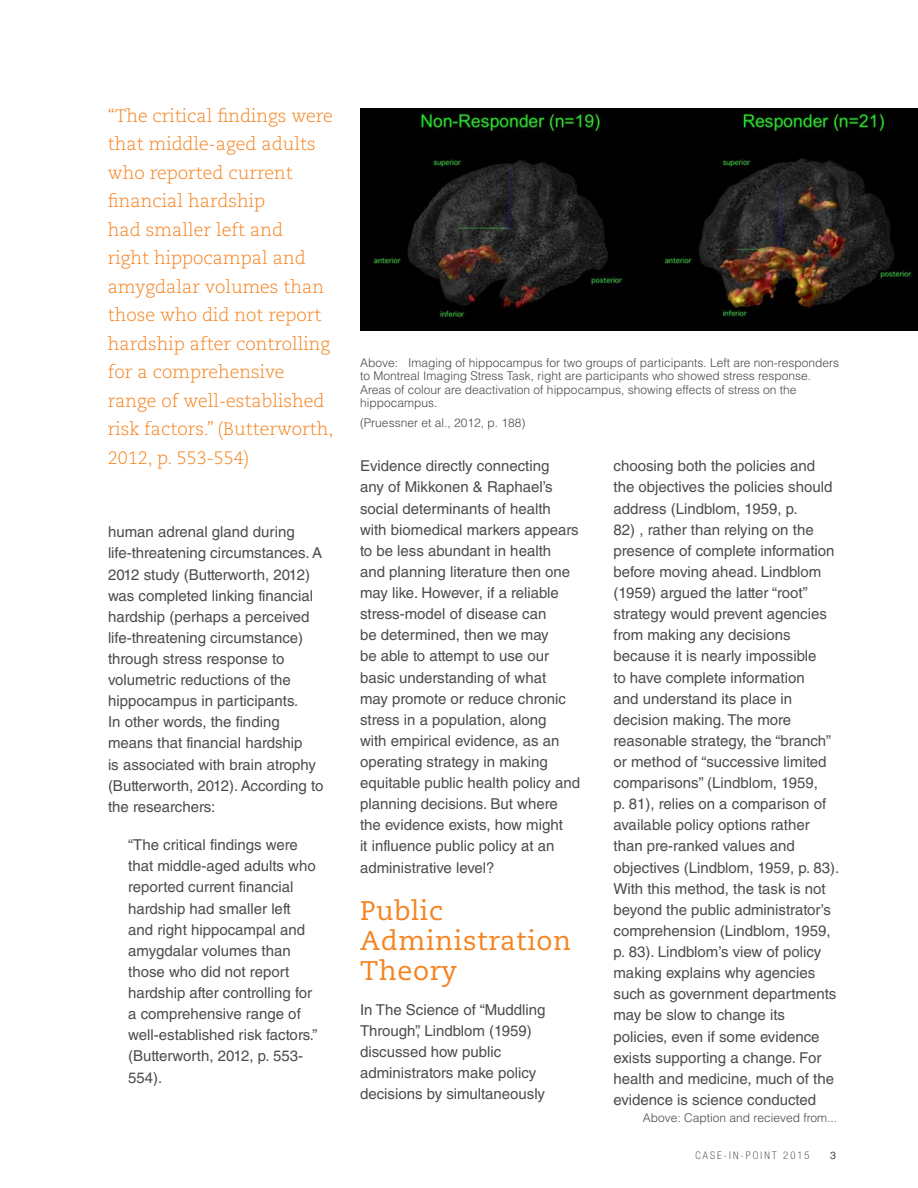
<style>
.page{position:relative;width:918px;height:1188px;background:#fff}
.page>*{position:absolute;margin:0;border:0;box-sizing:border-box;transform-origin:0 0}
.t1{font:27px/30px "Caecilia LT Std";letter-spacing:.025em;color:#f58320}
.t2{font:300 18px/28.5px "Caecilia LT Std";color:#f58320}
.t3{font:15px/21.1px "Helvetica LT Std";color:#4b4c4d}
.t4{font:300 12px/13.5px "Helvetica LT Std";color:#474a47}
.t5{font:100 condensed 10.5px "Helvetica Neue LT Std";letter-spacing:.2em;color:#231f20}
.t6{font:10.5px "Helvetica LT Std";color:#474a47}
</style>
<div class="page">
<img style="left:360px;top:108px;width:558px;height:222px">
<p class="t2" style="left:108px;top:102px;width:227px">“The critical findings were that middle-aged adults who reported current financial hardship<br>had smaller left and<br>right hippocampal and amygdalar volumes than those who did not report hardship after controlling for a comprehensive range of well-established risk factors.” (Butterworth,<br>2012, p. 553-554)</p>
<p class="t3" style="left:108px;top:521px;width:217px">human adrenal gland during life-threatening circumstances. A<br>2012 study (Butterworth, 2012) was completed linking financial hardship (perhaps a perceived life-threatening circumstance) through stress response to volumetric reductions of the hippocampus in participants.<br>In other words, the finding means that financial hardship<br>is associated with brain atrophy (Butterworth, 2012). According to the researchers:</p>
<p class="t3" style="left:128px;top:834px;width:191px">“The critical findings were that middle-aged adults who reported current financial hardship had smaller left and right hippocampal and amygdalar volumes than those who did not report hardship after controlling for a comprehensive range of well-established risk factors.” (Butterworth, 2012, p. 553-<br>554).</p>
<p class="t4" style="left:360px;top:355px;width:481px">Above: Imaging of hippocampus for two groups of participants. Left are non-responders to Montreal Imaging Stress Task, right are participants who showed stress response.<br>Areas of colour are deactivation of hippocampus, showing effects of stress on the hippocampus.</p>
<p class="t4" style="left:360px;top:416px;width:167px">(Pruessner et al., 2012, p. 188)</p>
<p class="t3" style="left:360px;top:455px;width:222px">Evidence directly connecting<br>any of Mikkonen &amp; Raphael’s social determinants of health with biomedical markers appears to be less abundant in health<br>and planning literature then one may like. However, if a reliable stress-model of disease can<br>be determined, then we may<br>be able to attempt to use our basic understanding of what<br>may promote or reduce chronic stress in a population, along<br>with empirical evidence, as an operating strategy in making equitable public health policy and planning decisions. But where the evidence exists, how might<br>it influence public policy at an administrative level?</p>
<h1 class="t1" style="left:360px;top:896px;width:213px">Public<br>Administration<br>Theory</h1>
<p class="t3" style="left:360px;top:999px;width:187px">In The Science of “Muddling<br>Through”, Lindblom (1959) discussed how public administrators make policy decisions by simultaneously</p>
<p class="t3" style="left:614px;top:455px;width:220px">choosing both the policies and the objectives the policies should address (Lindblom, 1959, p.</p>
<p class="t3" style="left:614px;top:519px;width:227px">82) , rather than relying on the presence of complete information before moving ahead. Lindblom (1959) argued the latter “root” strategy would prevent agencies from making any decisions because it is nearly impossible<br>to have complete information<br>and understand its place in decision making. The more reasonable strategy, the “branch” or method of “successive limited comparisons” (Lindblom, 1959,<br>p. 81), relies on a comparison of available policy options rather than pre-ranked values and objectives (Lindblom, 1959, p. 83).<br>With this method, the task is not beyond the public administrator’s comprehension (Lindblom, 1959, p. 83). Lindblom’s view of policy making explains why agencies such as government departments may be slow to change its policies, even if some evidence exists supporting a change. For health and medicine, much of the evidence is science conducted</p>
<p class="t4" style="left:643px;top:1110px;width:196px">Above: Caption and recieved from...</p>
<p class="t5" style="left:696px;top:1149px;width:116px">CASE-IN-POINT 2015</p>
<p class="t6" style="left:830px;top:1149px;width:7px">3</p>
</div>
